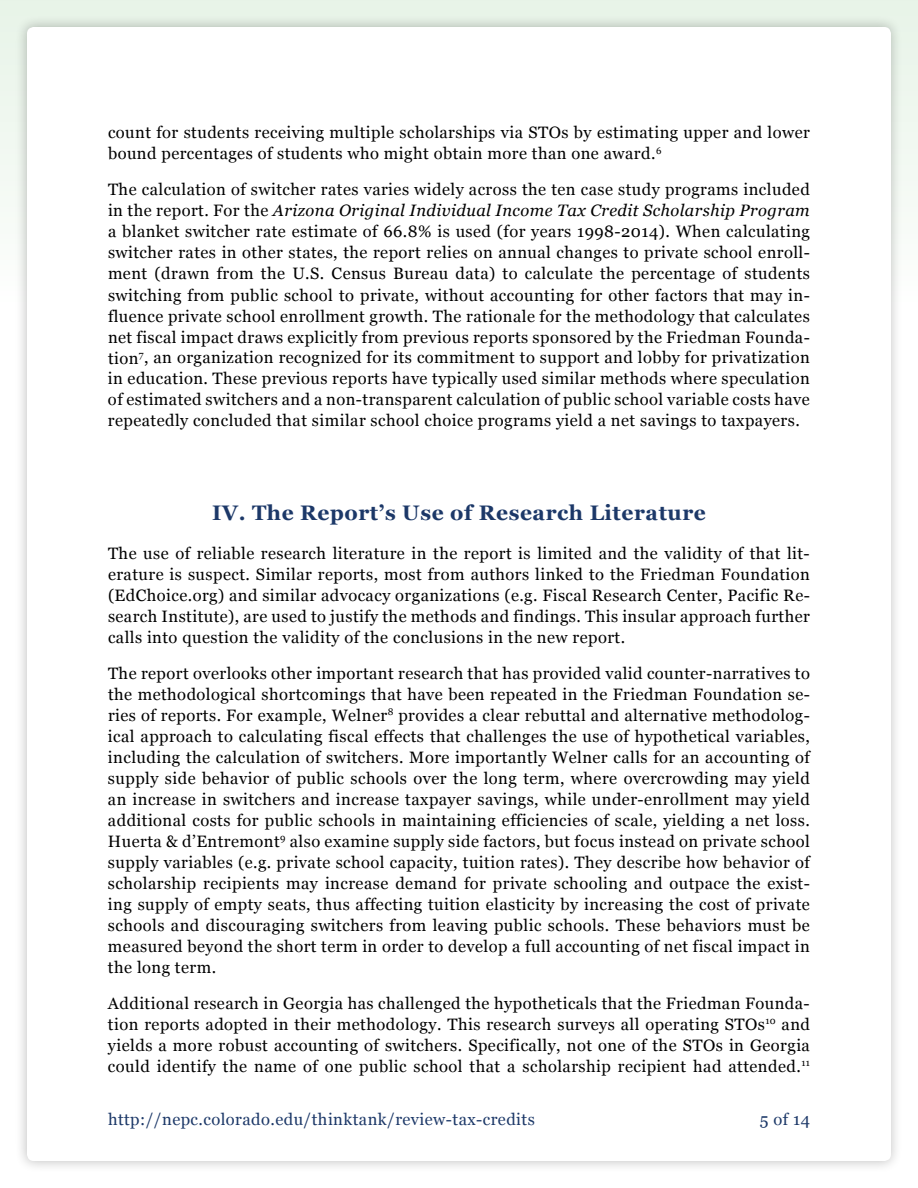
<style>
.page{position:relative;width:918px;height:1188px;background:#fff}
.page>*{position:absolute;margin:0;border:0;box-sizing:border-box;transform-origin:0 0}
.t1{font:700 21px "Georgia";letter-spacing:.025em;color:#1c3868}
.t2{font:16.5px/21px "Georgia";letter-spacing:.025em;color:#000;text-align:justify}
.t3{font:16.5px "Georgia";letter-spacing:.025em;color:#1c3868}
.s1{font-style:italic}
</style>
<div class="page">
<div style="left:0;top:0;width:918px;height:1188px;background:linear-gradient(to right,#f4faf4,#f4faf4)"></div>
<div style="left:15px;top:15px;width:888px;height:1158px;background:#000;opacity:.25"></div>
<div style="left:27px;top:27px;width:864px;height:1134px;background:#fff;border-radius:7px"></div>
<p class="t2" style="left:108px;top:122px;width:703px">count for students receiving multiple scholarships via STOs by estimating upper and lower bound percentages of students who might obtain more than one award.<sup>6</sup></p>
<p class="t2" style="left:108px;top:179px;width:704px">The calculation of switcher rates varies widely across the ten case study programs included in the report. For the <span class="s1">Arizona Original Individual Income Tax Credit Scholarship Program </span>a blanket switcher rate estimate of 66.8% is used (for years 1998-2014). When calculating switcher rates in other states, the report relies on annual changes to private school enroll&shy;ment (drawn from the U.S. Census Bureau data) to calculate the percentage of students switching from public school to private, without accounting for other factors that may in&shy;fluence private school enrollment growth. The rationale for the methodology that calculates net fiscal impact draws explicitly from previous reports sponsored by the Friedman Founda&shy;tion<sup>7</sup>, an organization recognized for its commitment to support and lobby for privatization in education. These previous reports have typically used similar methods where speculation of estimated switchers and a non-transparent calculation of public school variable costs have repeatedly concluded that similar school choice programs yield a net savings to taxpayers.</p>
<p class="t1" style="left:212px;top:497px;width:495px">IV. The Report’s Use of Research Literature</p>
<p class="t2" style="left:108px;top:542px;width:703px">The use of reliable research literature in the report is limited and the validity of that lit&shy;erature is suspect. Similar reports, most from authors linked to the Friedman Foundation (EdChoice.org) and similar advocacy organizations (e.g. Fiscal Research Center, Pacific Re&shy;search Institute), are used to justify the methods and findings. This insular approach further calls into question the validity of the conclusions in the new report.</p>
<p class="t2" style="left:108px;top:662px;width:703px">The report overlooks other important research that has provided valid counter-narratives to the methodological shortcomings that have been repeated in the Friedman Foundation se&shy;ries of reports. For example, Welner<sup>8</sup> provides a clear rebuttal and alternative methodolog&shy;ical approach to calculating fiscal effects that challenges the use of hypothetical variables, including the calculation of switchers. More importantly Welner calls for an accounting of supply side behavior of public schools over the long term, where overcrowding may yield an increase in switchers and increase taxpayer savings, while under-enrollment may yield additional costs for public schools in maintaining efficiencies of scale, yielding a net loss.<br>Huerta &amp; d’Entremont<sup>9</sup> also examine supply side factors, but focus instead on private school supply variables (e.g. private school capacity, tuition rates). They describe how behavior of scholarship recipients may increase demand for private schooling and outpace the exist&shy;ing supply of empty seats, thus affecting tuition elasticity by increasing the cost of private schools and discouraging switchers from leaving public schools. These behaviors must be measured beyond the short term in order to develop a full accounting of net fiscal impact in the long term.</p>
<p class="t2" style="left:108px;top:992px;width:704px">Additional research in Georgia has challenged the hypotheticals that the Friedman Founda&shy;tion reports adopted in their methodology. This research surveys all operating STOs<sup>10</sup> and yields a more robust accounting of switchers. Specifically, not one of the STOs in Georgia could identify the name of one public school that a scholarship recipient had attended.<sup>11</sup></p>
<p class="t3" style="left:108px;top:1107px;width:428px">http://nepc.colorado.edu/thinktank/review-tax-credits</p>
<p class="t3" style="left:760px;top:1107px;width:52px">5 of 14</p>
</div>
